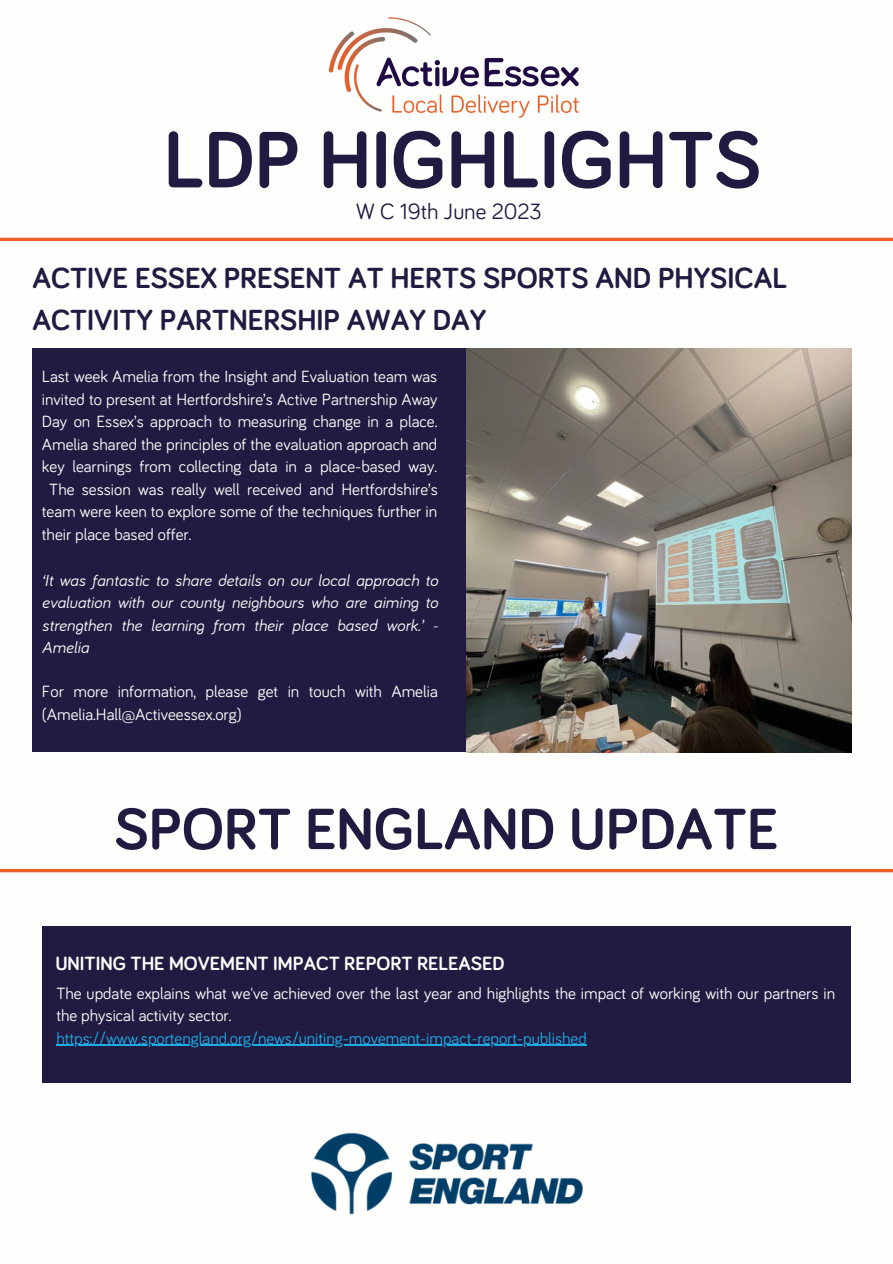
<style>
.page{position:relative;width:893px;height:1264px;background:#fff}
.page>*{position:absolute;margin:0;border:0;box-sizing:border-box;transform-origin:0 0}
.t1{font:700 82.5px "Bariol";color:#211b41}
.t2{font:700 60px "Bariol";color:#211b41}
.t3{font:700 30px/41.5px "Bariol";color:#211b41}
.t4{font:22.8px "Bariol";color:#211b41}
.t5{font:700 19.8px "Bariol";color:#fefefd}
.t6{font:16.8px/22.5px "Bariol";color:#fefefd}
.t7{font:italic 16.8px/22.5px "Bariol";color:#fefefd;text-align:justify}
.t8{font:16.8px "Bariol";color:#1fabe3}
</style>
<div class="page">
<div style="left:42px;top:925px;width:808px;height:157px;background:#211b41"></div>
<div style="left:32px;top:348px;width:434px;height:404px;background:#211b41"></div>
<hr style="left:0;top:238px;width:892px;height:3px;background:#eb6028">
<img style="left:328px;top:17px;width:251px;height:101px">
<hr style="left:0;top:869px;width:892px;height:3px;background:#eb6028">
<img style="left:466px;top:348px;width:385px;height:404px">
<img style="left:311px;top:1132px;width:271px;height:83px">
<hr style="left:56px;top:1044px;width:530px;height:1px;background:#1fabe3">
<p class="t1" style="left:164px;top:122px;width:599px">LDP HIGHLIGHTS</p>
<p class="t4" style="left:356px;top:200px;width:187px">W C 19th June 2023</p>
<p class="t3" style="left:32px;top:259px;width:756px">ACTIVE ESSEX PRESENT AT HERTS SPORTS AND PHYSICAL<br>ACTIVITY PARTNERSHIP AWAY DAY</p>
<p class="t6" style="left:42px;top:366px;width:397px">Last week Amelia from the Insight and Evaluation team was</p>
<p class="t6" style="left:42px;top:389px;width:397px">invited to present at Hertfordshire’s Active Partnership Away</p>
<p class="t6" style="left:42px;top:411px;width:397px">Day on Essex’s approach to measuring change in a place.</p>
<p class="t6" style="left:42px;top:434px;width:397px">Amelia shared the principles of the evaluation approach and</p>
<p class="t6" style="left:42px;top:456px;width:396px">key learnings from collecting data in a place-based way.</p>
<p class="t6" style="left:49px;top:478px;width:390px">The session was really well received and Hertfordshire’s</p>
<p class="t6" style="left:42px;top:501px;width:396px">team were keen to explore some of the techniques further in</p>
<p class="t6" style="left:42px;top:523px;width:151px">their place based offer.</p>
<p class="t7" style="left:42px;top:568px;width:397px">‘It was fantastic to share details on our local approach to evaluation with our county neighbours who are aiming to strengthen the learning from their place based work.’ - Amelia</p>
<p class="t6" style="left:42px;top:681px;width:397px">For more information, please get in touch with Amelia (Amelia.Hall@Activeessex.org)</p>
<p class="t2" style="left:114px;top:801px;width:665px">SPORT ENGLAND UPDATE</p>
<p class="t5" style="left:55px;top:954px;width:450px">UNITING THE MOVEMENT IMPACT REPORT RELEASED</p>
<p class="t6" style="left:56px;top:982px;width:780px">The update explains what we've achieved over the last year and highlights the impact of working with our partners in the physical activity sector.</p>
<p class="t8" style="left:56px;top:1030px;width:532px">https://www.sportengland.org/news/uniting-movement-impact-report-published</p>
</div>
